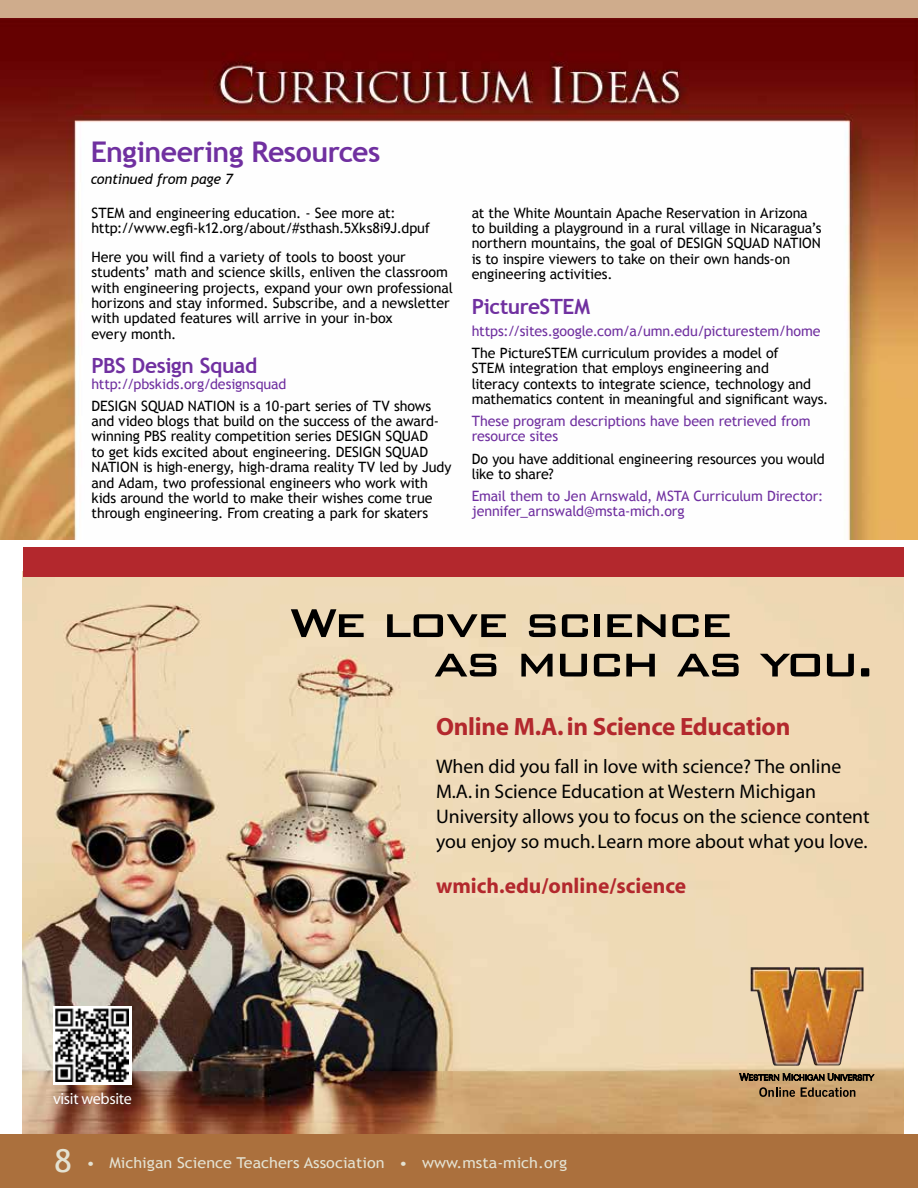
<style>
.page{position:relative;width:918px;height:1188px;background:#fff}
.page>*{position:absolute;margin:0;border:0;box-sizing:border-box;transform-origin:0 0}
.t1{font:500 53.85px/39.5px "Bank Gothic BT";letter-spacing:-.05em;color:#000}
.t2{font:700 28.5px "Trebuchet MS";letter-spacing:-.02em;color:#7030a0}
.t3{font:700 25.05px "Myriad";letter-spacing:-.01em;color:#b3282d}
.t4{font:700 21.6px "Myriad";color:#b3282d}
.t5{font:700 21px "Trebuchet MS";letter-spacing:-.015em;color:#7030a0}
.t6{font:19.8px/25px "Myriad";color:#000}
.t7{font:16.05px "Myriad";letter-spacing:-.02em;color:#fff}
.t8{font:15px "Trebuchet MS";color:#e4e2d2;scale:1.08 1}
.t9{font:14.25px/15.5px "Trebuchet MS";letter-spacing:-.005em;color:#000}
.t10{font:14.25px/15.5px "Trebuchet MS";letter-spacing:-.005em;color:#7030a0}
.t11{font:italic 14.25px "Trebuchet MS";letter-spacing:-.015em;color:#000}
.s1{font-size:31.5px}
</style>
<div class="page">
<div style="left:0;top:1134px;width:918px;height:54px;background:#ab703d"></div>
<div style="left:0;top:0;width:918px;height:18px;background:#cfac8c"></div>
<img style="left:0;top:18px;width:918px;height:522px">
<img style="left:23px;top:576px;width:880px;height:558px">
<svg style="left:53px;top:1006px;width:79px;height:78px"></svg>
<img style="left:56px;top:1009px;width:73px;height:72px">
<div style="left:23px;top:547px;width:880px;height:29px;background:#b3282d"></div>
<svg style="left:739px;top:1073px;width:135px;height:8px"></svg>
<img style="left:751px;top:967px;width:113px;height:99px">
<svg style="left:759px;top:1087px;width:36px;height:10px"></svg>
<svg style="left:801px;top:1087px;width:54px;height:10px"></svg>
<h2 class="t2" style="left:91px;top:134px;width:291px">Engineering Resources</h2>
<p class="t11" style="left:91px;top:170px;width:144px">continued from page 7</p>
<p class="t9" style="left:92px;top:205px;width:340px">STEM and engineering education. - See more at: http://www.egfi-k12.org/about/#sthash.5Xks8i9J.dpuf</p>
<p class="t9" style="left:92px;top:249px;width:363px">Here you will find a variety of tools to boost your students’ math and science skills, enliven the classroom with engineering projects, expand your own professional horizons and stay informed. Subscribe, and a newsletter with updated features will arrive in your in-box<br>every month.</p>
<h3 class="t5" style="left:92px;top:353px;width:167px">PBS Design Squad</h3>
<p class="t10" style="left:92px;top:376px;width:196px">http://pbskids.org/designsquad</p>
<p class="t9" style="left:92px;top:398px;width:362px">DESIGN SQUAD NATION is a 10-part series of TV shows and video blogs that build on the success of the award&shy;winning PBS reality competition series DESIGN SQUAD<br>to get kids excited about engineering. DESIGN SQUAD NATION is high-energy, high-drama reality TV led by Judy and Adam, two professional engineers who work with kids around the world to make their wishes come true through engineering. From creating a park for skaters</p>
<p class="t9" style="left:472px;top:205px;width:351px">at the White Mountain Apache Reservation in Arizona to building a playground in a rural village in Nicaragua’s northern mountains, the goal of DESIGN SQUAD NATION is to inspire viewers to take on their own hands-on engineering activities.</p>
<h3 class="t5" style="left:472px;top:293px;width:120px">PictureSTEM</h3>
<p class="t10" style="left:472px;top:323px;width:350px">https://sites.google.com/a/umn.edu/picturestem/home</p>
<p class="t9" style="left:472px;top:345px;width:358px">The PictureSTEM curriculum provides a model of<br>STEM integration that employs engineering and<br>literacy contexts to integrate science, technology and mathematics content in meaningful and significant ways.</p>
<p class="t10" style="left:472px;top:413px;width:340px">These program descriptions have been retrieved from resource sites</p>
<p class="t9" style="left:472px;top:451px;width:355px">Do you have additional engineering resources you would like to share?</p>
<p class="t10" style="left:472px;top:488px;width:353px">Email them to Jen Arnswald, MSTA Curriculum Director: jennifer_arnswald@msta-mich.org</p>
<h1 class="t1" style="left:433px;top:602px;width:442px;text-indent:-144px">We love science<br>as much as you.</h1>
<p class="t7" style="left:53px;top:1090px;width:80px">visit website</p>
<h3 class="t3" style="left:436px;top:714px;width:356px">Online M.A. in Science Education</h3>
<h3 class="t6" style="left:436px;top:754px;width:435px">When did you fall in love with science? The online M.A. in Science Education at Western Michigan University allows you to focus on the science content you enjoy so much. Learn more about what you love.</h3>
<h3 class="t4" style="left:436px;top:874px;width:252px">wmich.edu/online/science</h3>
<p class="t8" style="left:54px;top:1154px;width:477px"><span class="s1">8</span> • Michigan Science Teachers Association • www.msta-mich.org</p>
</div>
